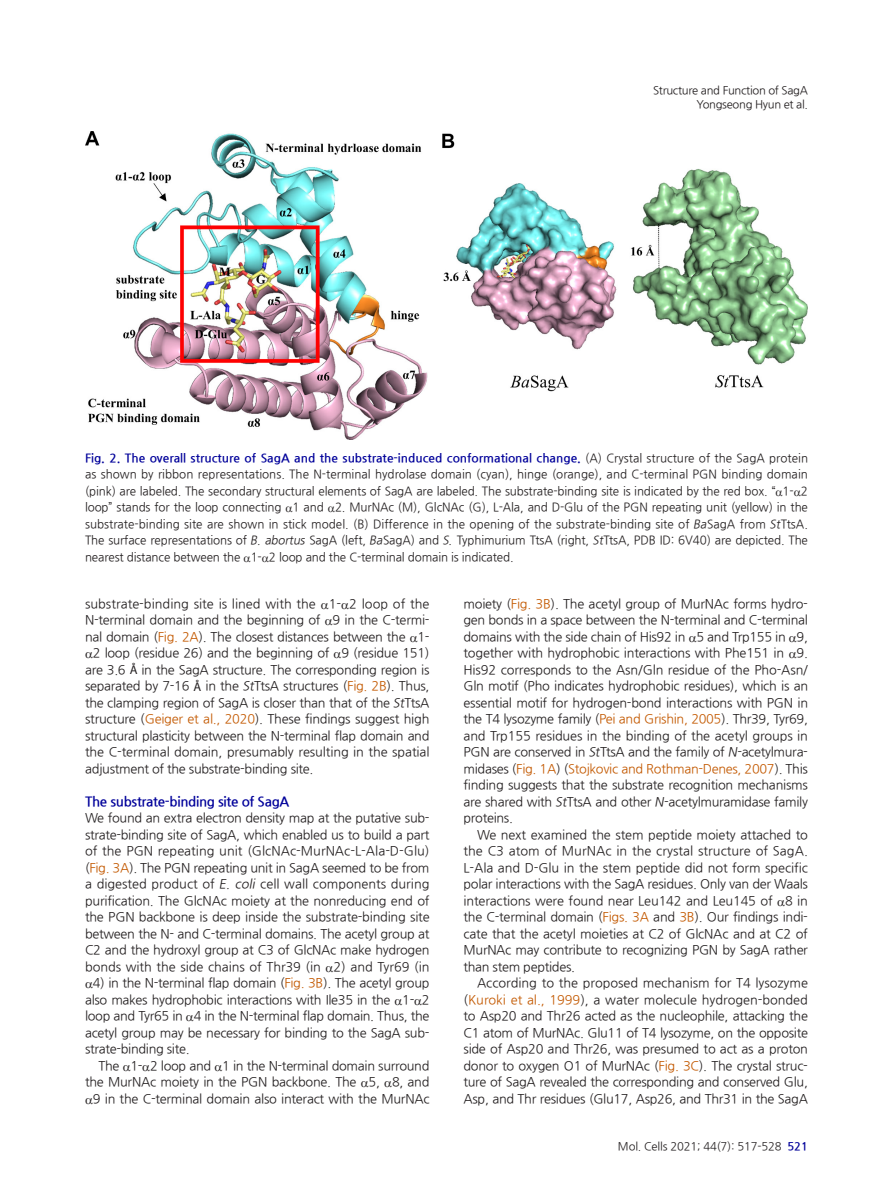
<style>
.page{position:relative;width:893px;height:1191px;background:#fff}
.page>*{position:absolute;margin:0;border:0;box-sizing:border-box;transform-origin:0 0}
._1__제목_2nd{font:700 13.5px "Nanum Gothic";letter-spacing:-.025em;color:#00009a}
.본문{font:12.75px/16.5px "Nanum Gothic";letter-spacing:-.025em;color:#231f20;text-align:justify}
.본문-2{font:12.75px "Nanum Gothic";letter-spacing:-.005em;color:#231f20}
.본문-3{font:12.75px "Nanum Gothic";color:#231f20}
.그림설명{font:12px/16.5px "Nanum Gothic";letter-spacing:-.01em;color:#231f20;text-align:justify}
.t1{font:11.25px/13.5px "Nanum Gothic";letter-spacing:-.025em;color:#231f20;text-align:right}
.s1{font-weight:700;color:#00009a}
.s2{font-style:italic}
.s3{color:#c35900}
.s4{font-family:"Myriad Pro"}
</style>
<div class="page">
<img style="left:85px;top:132px;width:723px;height:307px">
<p class="t1" style="left:653px;top:84px;width:156px">Structure and Function of SagA<br>Yongseong Hyun et al.</p>
<p class="그림설명" style="left:85px;top:450px;width:724px"><span class="s1">Fig. 2. The overall structure of SagA and the substrate-induced conformational change.</span> (A) Crystal structure of the SagA protein as shown by ribbon representations. The N-terminal hydrolase domain (cyan), hinge (orange), and C-terminal PGN binding domain (pink) are labeled. The secondary structural elements of SagA are labeled. The substrate-binding site is indicated by the red box. “ 1- 2 loop” stands for the loop connecting 1 and 2. MurNAc (M), GlcNAc (G), L-Ala, and D-Glu of the PGN repeating unit (yellow) in the substrate-binding site are shown in stick model. (B) Difference in the opening of the substrate-binding site of <span class="s2">Ba</span>SagA from <span class="s2">St</span>TtsA.<br>The surface representations of <span class="s2">B. abortus</span> SagA (left, <span class="s2">Ba</span>SagA) and <span class="s2">S.</span> Typhimurium TtsA (right, <span class="s2">St</span>TtsA, PDB ID: 6V40) are depicted. The nearest distance between the 1- 2 loop and the C-terminal domain is indicated.</p>
<p class="본문-3" style="left:85px;top:597px;width:346px">substrate-binding site is lined with the 1- 2 loop of the</p>
<p class="본문" style="left:85px;top:612px;width:346px">N-terminal domain and the beginning of 9 in the C-termi-</p>
<p class="본문" style="left:85px;top:628px;width:346px">nal domain (<span class="s3">Fig. 2A</span>). The closest distances between the 1-</p>
<p class="본문" style="left:93px;top:645px;width:338px">2 loop (residue 26) and the beginning of 9 (residue 151)</p>
<p class="본문" style="left:85px;top:661px;width:346px">are 3.6 <span class="s4">Å</span> in the SagA structure. The corresponding region is</p>
<p class="본문" style="left:85px;top:678px;width:346px">separated by 7-16 <span class="s4">Å</span> in the <span class="s2">St</span>TtsA structures (<span class="s3">Fig. 2B</span>). Thus,</p>
<p class="본문" style="left:85px;top:694px;width:346px">the clamping region of SagA is closer than that of the <span class="s2">St</span>TtsA</p>
<p class="본문" style="left:85px;top:711px;width:346px">structure (<span class="s3">Geiger et al., 2020</span>). These findings suggest high</p>
<p class="본문" style="left:85px;top:727px;width:346px">structural plasticity between the N-terminal flap domain and</p>
<p class="본문-2" style="left:85px;top:746px;width:346px">the C-terminal domain, presumably resulting in the spatial</p>
<p class="본문" style="left:85px;top:760px;width:230px">adjustment of the substrate-binding site.</p>
<p class="_1__제목_2nd" style="left:85px;top:795px;width:206px">The substrate-binding site of SagA</p>
<p class="본문" style="left:85px;top:810px;width:346px">We found an extra electron density map at the putative sub&shy;strate-binding site of SagA, which enabled us to build a part of the PGN repeating unit (GlcNAc-MurNAc-L-Ala-D-Glu) (<span class="s3">Fig. 3A</span>). The PGN repeating unit in SagA seemed to be from a digested product of <span class="s2">E. coli</span> cell wall components during purification. The GlcNAc moiety at the nonreducing end of the PGN backbone is deep inside the substrate-binding site between the N- and C-terminal domains. The acetyl group at C2 and the hydroxyl group at C3 of GlcNAc make hydrogen bonds with the side chains of Thr39 (in 2) and Tyr69 (in</p>
<p class="본문" style="left:85px;top:975px;width:346px;text-indent:8px">4) in the N-terminal flap domain (<span class="s3">Fig. 3B</span>). The acetyl group also makes hydrophobic interactions with Ile35 in the 1- 2 loop and Tyr65 in 4 in the N-terminal flap domain. Thus, the acetyl group may be necessary for binding to the SagA sub&shy;strate-binding site.</p>
<p class="본문" style="left:85px;top:1057px;width:346px;text-align:right">The 1- 2 loop and 1 in the N-terminal domain surround the MurNAc moiety in the PGN backbone. The 5, 8, and<br>9 in the C-terminal domain also interact with the MurNAc</p>
<p class="본문" style="left:463px;top:595px;width:346px">moiety (<span class="s3">Fig. 3B</span>). The acetyl group of MurNAc forms hydro&shy;gen bonds in a space between the N-terminal and C-terminal domains with the side chain of His92 in 5 and Trp155 in 9, together with hydrophobic interactions with Phe151 in 9.<br>His92 corresponds to the Asn/Gln residue of the Pho-Asn/ Gln motif (Pho indicates hydrophobic residues), which is an essential motif for hydrogen-bond interactions with PGN in the T4 lysozyme family (<span class="s3">Pei and Grishin, 2005</span>). Thr39, Tyr69, and Trp155 residues in the binding of the acetyl groups in PGN are conserved in <span class="s2">St</span>TtsA and the family of <span class="s2">N</span>-acetylmura&shy;midases (<span class="s3">Fig. 1A</span>) (<span class="s3">Stojkovic and Rothman-Denes, 2007</span>). This finding suggests that the substrate recognition mechanisms are shared with <span class="s2">St</span>TtsA and other <span class="s2">N</span>-acetylmuramidase family proteins.</p>
<p class="본문" style="left:463px;top:826px;width:346px;text-indent:14px">We next examined the stem peptide moiety attached to the C3 atom of MurNAc in the crystal structure of SagA.<br>L-Ala and D-Glu in the stem peptide did not form specific polar interactions with the SagA residues. Only van der Waals interactions were found near Leu142 and Leu145 of 8 in the C-terminal domain (<span class="s3">Figs. 3A</span> and <span class="s3">3B</span>). Our findings indi&shy;cate that the acetyl moieties at C2 of GlcNAc and at C2 of MurNAc may contribute to recognizing PGN by SagA rather than stem peptides.</p>
<p class="본문" style="left:463px;top:975px;width:346px;text-indent:14px">According to the proposed mechanism for T4 lysozyme (<span class="s3">Kuroki et al., 1999</span>), a water molecule hydrogen-bonded to Asp20 and Thr26 acted as the nucleophile, attacking the C1 atom of MurNAc. Glu11 of T4 lysozyme, on the opposite side of Asp20 and Thr26, was presumed to act as a proton donor to oxygen O1 of MurNAc (<span class="s3">Fig. 3C</span>). The crystal struc&shy;ture of SagA revealed the corresponding and conserved Glu, Asp, and Thr residues (Glu17, Asp26, and Thr31 in the SagA</p>
<p class="t1" style="left:618px;top:1139px;width:191px">Mol. Cells 2021; 44(7): 517-528 <span class="s1">521</span></p>
</div>
